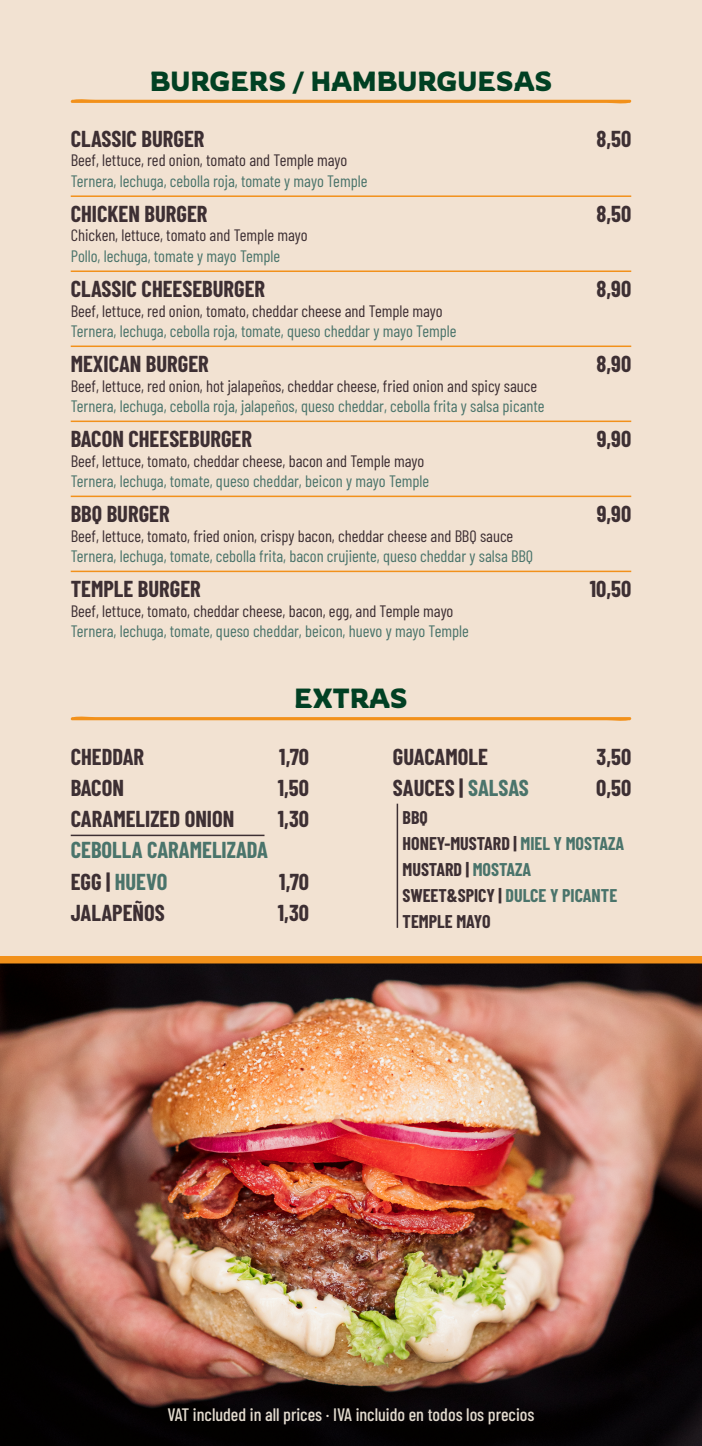
<style>
.page{position:relative;width:702px;height:1446px;background:#f2e2d2}
.page>*{position:absolute;margin:0;border:0;box-sizing:border-box;transform-origin:0 0}
.t1{font:27px "Rowdies";color:#014023}
.t2{font:700 22.5px/31.2px "Barlow Condensed";color:#3d2f33}
.t3{font:700 22.5px/31.2px "Barlow Condensed";color:#4a746b}
.t4{font:700 18px/25.8px "Barlow Condensed";color:#3d2f33}
.t5{font:500 18px "Barlow Condensed";color:#e2dace}
.t6{font:16.5px "Barlow Condensed";color:#4a746b}
.t7{font:16.5px "Barlow Condensed";color:#3d2f33}
.s1{color:#3d2f33}
.s2{color:#4a746b}
</style>
<div class="page">
<hr style="left:71px;top:834px;width:193px;height:2px;background:#3d2f33">
<svg style="left:70px;top:716px;width:562px;height:5px"></svg>
<hr style="left:396px;top:803px;width:2px;height:125px;background:#3d2f33">
<img style="left:0;top:963px;width:702px;height:483px">
<svg style="left:70px;top:99px;width:562px;height:5px"></svg>
<hr style="left:71px;top:195px;width:560px;height:2px;background:#f2911b">
<hr style="left:71px;top:345px;width:560px;height:2px;background:#f2911b">
<hr style="left:71px;top:495px;width:560px;height:2px;background:#f2911b">
<hr style="left:71px;top:571px;width:560px;height:1px;background:#f2911b">
<hr style="left:71px;top:420px;width:560px;height:2px;background:#f2911b">
<hr style="left:71px;top:270px;width:560px;height:2px;background:#f2911b">
<div style="left:0;top:956px;width:702px;height:7px;background:#f2911b"></div>
<h1 class="t1" style="left:150px;top:66px;width:404px">BURGERS / HAMBURGUESAS</h1>
<h2 class="t2" style="left:71px;top:122px;width:135px">CLASSIC BURGER</h2>
<p class="t7" style="left:71px;top:149px;width:278px">Beef, lettuce, red onion, tomato and Temple mayo</p>
<p class="t6" style="left:71px;top:169px;width:298px">Ternera, lechuga, cebolla roja, tomate y mayo Temple</p>
<h2 class="t2" style="left:71px;top:197px;width:138px">CHICKEN BURGER</h2>
<p class="t7" style="left:71px;top:224px;width:238px">Chicken, lettuce, tomato and Temple mayo</p>
<p class="t6" style="left:71px;top:244px;width:211px">Pollo, lechuga, tomate y mayo Temple</p>
<h2 class="t2" style="left:71px;top:272px;width:196px">CLASSIC CHEESEBURGER</h2>
<p class="t7" style="left:71px;top:299px;width:373px">Beef, lettuce, red onion, tomato, cheddar cheese and Temple mayo</p>
<p class="t6" style="left:71px;top:319px;width:387px">Ternera, lechuga, cebolla roja, tomate, queso cheddar y mayo Temple</p>
<h2 class="t2" style="left:71px;top:347px;width:140px">MEXICAN BURGER</h2>
<p class="t7" style="left:71px;top:374px;width:468px">Beef, lettuce, red onion, hot jalapeños, cheddar cheese, fried onion and spicy sauce</p>
<p class="t6" style="left:71px;top:394px;width:475px">Ternera, lechuga, cebolla roja, jalapeños, queso cheddar, cebolla frita y salsa picante</p>
<h2 class="t2" style="left:71px;top:422px;width:183px">BACON CHEESEBURGER</h2>
<p class="t7" style="left:71px;top:449px;width:355px">Beef, lettuce, tomato, cheddar cheese, bacon and Temple mayo</p>
<p class="t6" style="left:71px;top:469px;width:360px">Ternera, lechuga, tomate, queso cheddar, beicon y mayo Temple</p>
<h2 class="t2" style="left:71px;top:497px;width:100px">BBQ BURGER</h2>
<p class="t7" style="left:71px;top:524px;width:444px">Beef, lettuce, tomato, fried onion, crispy bacon, cheddar cheese and BBQ sauce</p>
<p class="t6" style="left:71px;top:544px;width:464px">Ternera, lechuga, tomate, cebolla frita, bacon crujiente, queso cheddar y salsa BBQ</p>
<h2 class="t2" style="left:71px;top:572px;width:132px">TEMPLE BURGER</h2>
<p class="t7" style="left:71px;top:599px;width:384px">Beef, lettuce, tomato, cheddar cheese, bacon, egg, and Temple mayo</p>
<p class="t6" style="left:71px;top:619px;width:399px">Ternera, lechuga, tomate, queso cheddar, beicon, huevo y mayo Temple</p>
<h1 class="t1" style="left:294px;top:683px;width:115px">EXTRAS</h1>
<h2 class="t2" style="left:596px;top:122px;width:36px">8,50</h2>
<h2 class="t2" style="left:596px;top:197px;width:36px">8,50</h2>
<h2 class="t2" style="left:596px;top:272px;width:36px">8,90</h2>
<h2 class="t2" style="left:596px;top:347px;width:36px">8,90</h2>
<h2 class="t2" style="left:596px;top:422px;width:36px">9,90</h2>
<h2 class="t2" style="left:596px;top:497px;width:36px">9,90</h2>
<h2 class="t2" style="left:589px;top:572px;width:43px">10,50</h2>
<h2 class="t2" style="left:71px;top:739px;width:165px">CHEDDAR<br>BACON<br>CARAMELIZED ONION</h2>
<h2 class="t3" style="left:71px;top:833px;width:199px">CEBOLLA CARAMELIZADA<br><span class="s1">EGG |</span> HUEVO<br><span class="s1">JALAPEÑOS</span></h2>
<h2 class="t2" style="left:278px;top:739px;width:33px;text-align:justify">1,70<br>1,50<br>1,30</h2>
<h2 class="t2" style="left:278px;top:864px;width:33px">1,70<br>1,30</h2>
<h2 class="t2" style="left:393px;top:739px;width:137px">GUACAMOLE<br>SAUCES | <span class="s2">SALSAS</span></h2>
<h2 class="t2" style="left:596px;top:739px;width:37px">3,50<br>0,50</h2>
<p class="t4" style="left:402px;top:804px;width:223px">BBQ<br>HONEY-MUSTARD | <span class="s2">MIEL Y MOSTAZA<br></span>MUSTARD | <span class="s2">MOSTAZA<br></span>SWEET&amp;SPICY | <span class="s2">DULCE Y PICANTE<br></span>TEMPLE MAYO</p>
<p class="t5" style="left:167px;top:1402px;width:368px">VAT included in all prices · IVA incluido en todos los precios</p>
</div>
